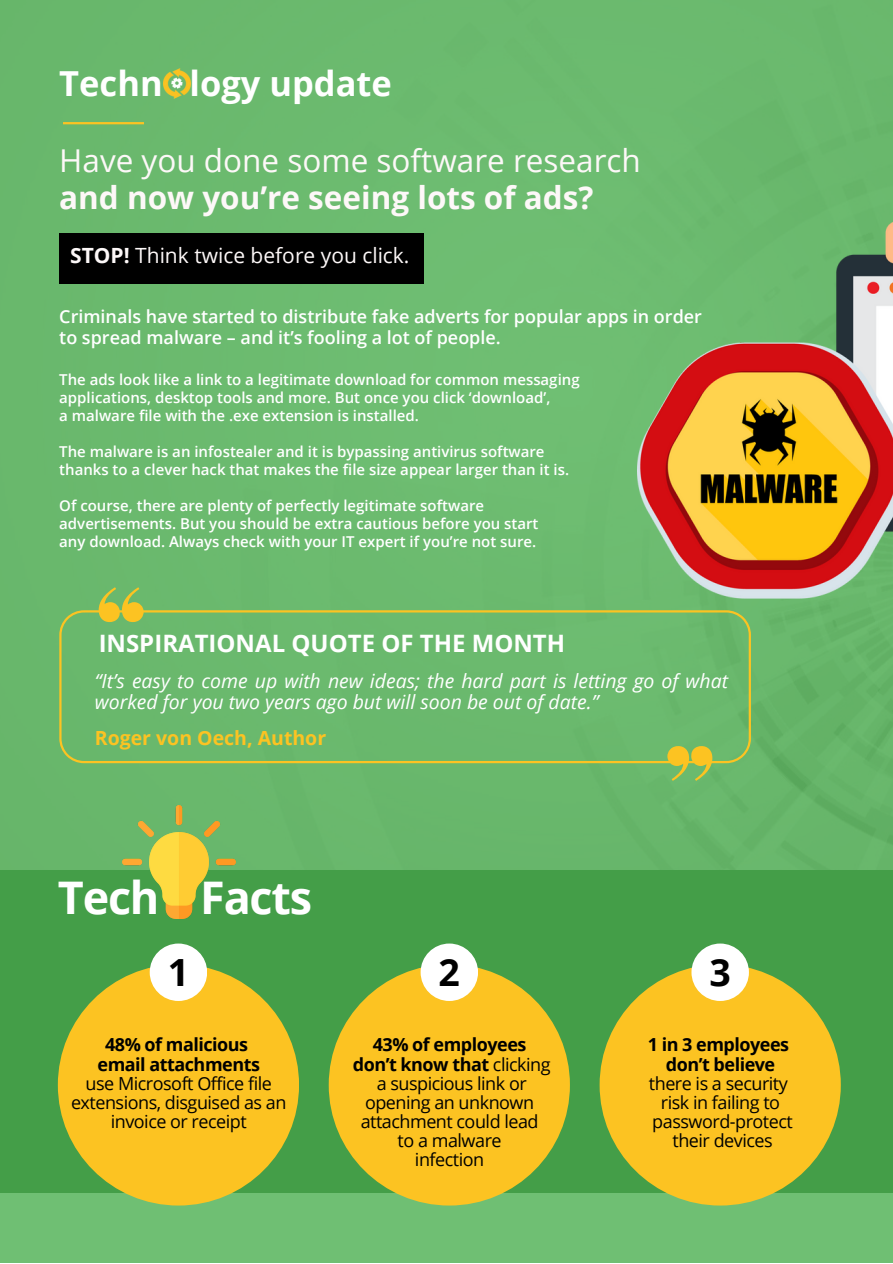
<style>
.page{position:relative;width:893px;height:1264px;background:#fff}
.page>*{position:absolute;margin:0;border:0;box-sizing:border-box;transform-origin:0 0}
.t1{font:700 45px "Open Sans";letter-spacing:-.025em;color:#fff}
.t2{font:700 37.5px "Open Sans";color:#000}
.t3{font:700 34.5px "Open Sans";color:#fff}
.t4{font:31.5px "Open Sans";color:#fdf8f8}
.t5{font:700 31.5px "Open Sans";color:#fdf8f8}
.t6{font:700 24px "Open Sans";color:#fff}
.t7{font:21px "Open Sans";color:#fdf8f8}
.t8{font:italic 19.5px/21.3px "Open Sans";color:#fff}
.t9{font:700 19.5px "Open Sans";color:#fcc322}
.t10{font:18px/19px "Open Sans";letter-spacing:-.025em;color:#000;text-align:center}
.t11{font:600 18px/21.3px "Open Sans";color:#fff}
.t12{font:700 18px/19px "Open Sans";letter-spacing:-.025em;color:#000;text-align:center}
.t13{font:600 15px/18px "Open Sans";color:#fff}
.s1{font-weight:700}
</style>
<div class="page">
<div style="left:0;top:0;width:892px;height:1262px;background:#6bba6e"></div>
<svg style="left:59px;top:610px;width:692px;height:153px"></svg>
<svg style="left:667px;top:746px;width:45px;height:35px"></svg>
<svg style="left:99px;top:587px;width:45px;height:35px"></svg>
<img style="left:163px;top:68px;width:27px;height:30px">
<hr style="left:63px;top:122px;width:81px;height:2px;background:#fcc322">
<div style="left:59px;top:233px;width:364px;height:50px;background:#000"></div>
<div style="left:0;top:870px;width:892px;height:322px;background:#449e48"></div>
<img style="left:123px;top:805px;width:112px;height:113px">
<div style="left:58px;top:964px;width:241px;height:241px;background:#fcc322;border-radius:50%"></div>
<div style="left:150px;top:943px;width:57px;height:58px;background:#fff;border-radius:50%"></div>
<div style="left:329px;top:964px;width:241px;height:241px;background:#fcc322;border-radius:50%"></div>
<div style="left:420px;top:943px;width:58px;height:58px;background:#fff;border-radius:50%"></div>
<div style="left:599px;top:964px;width:241px;height:241px;background:#fcc322;border-radius:50%"></div>
<div style="left:691px;top:943px;width:57px;height:58px;background:#fff;border-radius:50%"></div>
<img style="left:637px;top:222px;width:255px;height:436px">
<h3 class="t3" style="left:59px;top:60px;width:334px">Techn logy update</h3>
<h3 class="t4" style="left:59px;top:139px;width:583px">Have you done some software research</h3>
<h3 class="t5" style="left:59px;top:176px;width:535px">and now you’re seeing lots of ads?</h3>
<h3 class="t7" style="left:70px;top:241px;width:341px"><span class="s1">STOP!</span> Think twice before you click.</h3>
<p class="t11" style="left:59px;top:305px;width:644px">Criminals have started to distribute fake adverts for popular apps in order to spread malware – and it’s fooling a lot of people.</p>
<p class="t13" style="left:59px;top:370px;width:522px">The ads look like a link to a legitimate download for common messaging applications, desktop tools and more. But once you click ‘download’,<br>a malware file with the .exe extension is installed.</p>
<p class="t13" style="left:59px;top:442px;width:511px">The malware is an infostealer and it is bypassing antivirus software thanks to a clever hack that makes the file size appear larger than it is.</p>
<p class="t13" style="left:59px;top:496px;width:480px">Of course, there are plenty of perfectly legitimate software advertisements. But you should be extra cautious before you start any download. Always check with your IT expert if you’re not sure.</p>
<h3 class="t6" style="left:99px;top:626px;width:468px">INSPIRATIONAL QUOTE OF THE MONTH</h3>
<h3 class="t8" style="left:95px;top:669px;width:634px">“It’s easy to come up with new ideas; the hard part is letting go of what worked for you two years ago but will soon be out of date.”</h3>
<h3 class="t9" style="left:95px;top:724px;width:233px">Roger von Oech, Author</h3>
<h1 class="t1" style="left:58px;top:866px;width:256px">Tech Facts</h1>
<h2 class="t2" style="left:168px;top:946px;width:23px">1</h2>
<p class="t12" style="left:98px;top:1034px;width:164px">48% of malicious email attachments</p>
<p class="t10" style="left:71px;top:1073px;width:217px">use Microsoft Office file extensions, disguised as an invoice or receipt</p>
<h2 class="t2" style="left:438px;top:946px;width:23px">2</h2>
<p class="t10" style="left:353px;top:1034px;width:199px"><span class="s1">43% of employees don’t know that</span> clicking a suspicious link or opening an unknown attachment could lead to a malware<br>infection</p>
<h2 class="t2" style="left:709px;top:946px;width:23px">3</h2>
<p class="t12" style="left:647px;top:1034px;width:143px">1 in 3 employees don’t believe</p>
<p class="t10" style="left:649px;top:1073px;width:145px">there is a security risk in failing to password-protect their devices</p>
</div>
